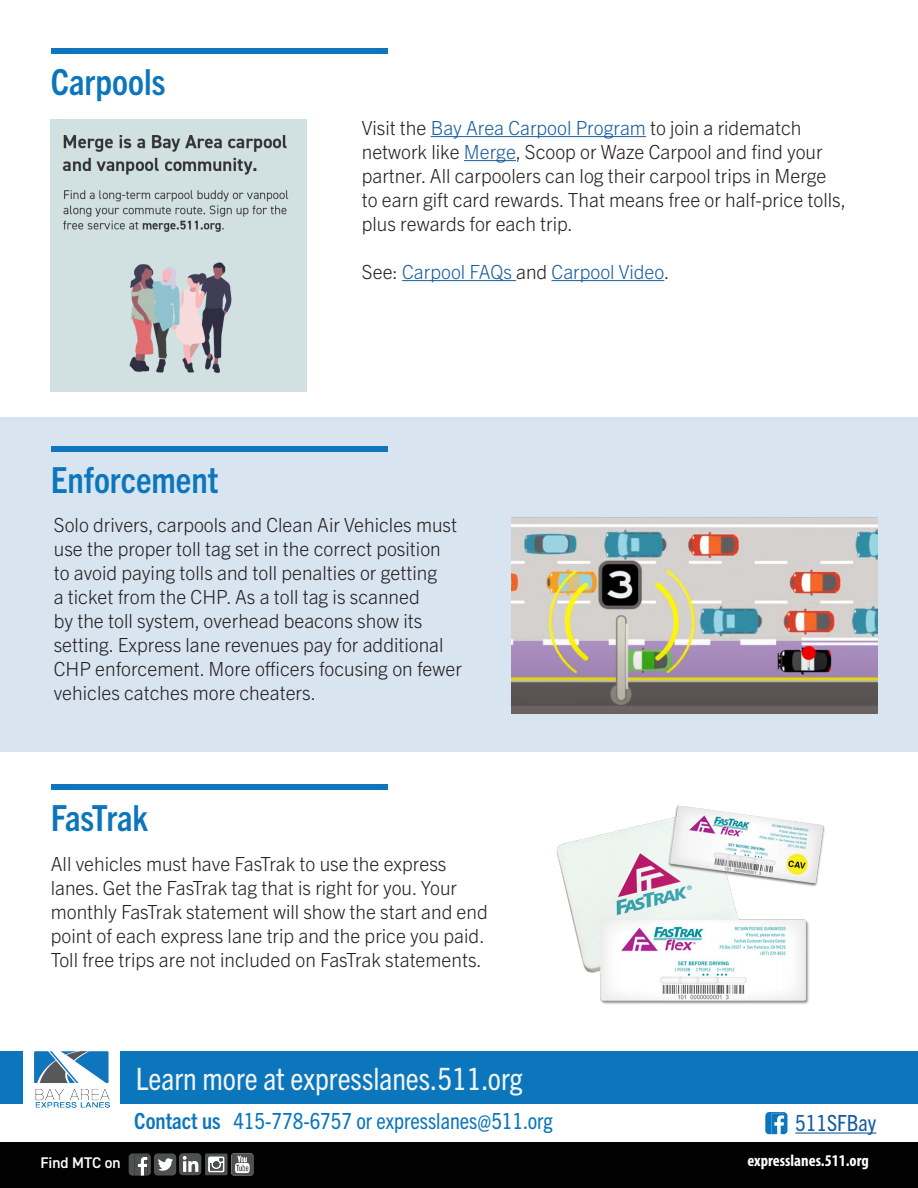
<style>
.page{position:relative;width:918px;height:1188px;background:#fff}
.page>*{position:absolute;margin:0;border:0;box-sizing:border-box;transform-origin:0 0}
.t1{font:700 condensed 36px "Trade Gothic Next LT Pro";color:#0b76bc}
.t2{font:700 condensed 36px "Trade Gothic Next LT Pro";letter-spacing:-.02em;color:#0b76bc}
.t3{font:condensed 30.9px "Trade Gothic Next LT Pro";color:#f3f4f4}
.t4{font:condensed 22.35px "Trade Gothic Next LT Pro";color:#0b76bc}
.t5{font:700 condensed 22.35px "Trade Gothic Next LT Pro";color:#0b76bc}
.t6{font:condensed 22.35px "Trade Gothic Next LT Pro";color:#175d9e}
.t7{font:300 19.5px/24px "Trade Gothic Next LT Pro";color:#231f20}
.t8{font:300 19.5px "Trade Gothic Next LT Pro";color:#175d9e}
.t9{font:700 condensed 16.5px "Myriad Pro";color:#fff}
.t10{font:600 15.45px "DIN2014";letter-spacing:-.005em;color:#fff}
.s1{color:#175d9e}
.s2{color:#231f20}
</style>
<div class="page">
<div style="left:0;top:417px;width:918px;height:335px;background:#d8e4f0"></div>
<div style="left:0;top:1142px;width:918px;height:46px;background:#020202"></div>
<div style="left:51px;top:49px;width:336px;height:5px;background:#0f75bc"></div>
<div style="left:51px;top:446px;width:336px;height:6px;background:#0f75bc"></div>
<div style="left:51px;top:785px;width:336px;height:5px;background:#0f75bc"></div>
<hr style="left:795px;top:1132px;width:81px;height:2px;background:#175d9e">
<hr style="left:431px;top:136px;width:215px;height:1px;background:#175d9e">
<hr style="left:464px;top:160px;width:52px;height:1px;background:#175d9e">
<hr style="left:402px;top:280px;width:114px;height:1px;background:#175d9e">
<hr style="left:552px;top:280px;width:112px;height:1px;background:#175d9e">
<img style="left:51px;top:120px;width:256px;height:271px">
<img style="left:511px;top:517px;width:366px;height:196px">
<img style="left:557px;top:805px;width:268px;height:199px">
<div style="left:121px;top:1052px;width:797px;height:52px;background:#0b76bc"></div>
<div style="left:0;top:1052px;width:23px;height:52px;background:#0b76bc"></div>
<img style="left:34px;top:1052px;width:75px;height:55px">
<svg style="left:129px;top:1153px;width:124px;height:23px;background:#696a6a"></svg>
<svg style="left:765px;top:1112px;width:23px;height:22px"></svg>
<p class="t1" style="left:51px;top:57px;width:116px">Carpools</p>
<p class="t1" style="left:51px;top:455px;width:169px">Enforcement</p>
<p class="t7" style="left:362px;top:114px;width:486px">Visit the <span class="s1">Bay Area Carpool Program</span> to join a ridematch network like <span class="s1">Merge</span>, Scoop or Waze Carpool and find your partner. All carpoolers can log their carpool trips in Merge to earn gift card rewards. That means free or half-price tolls, plus rewards for each trip.</p>
<p class="t8" style="left:362px;top:258px;width:309px"><span class="s2">See:</span> Carpool FAQs <span class="s2">and</span> Carpool Video<span class="s2">.</span></p>
<p class="t7" style="left:54px;top:512px;width:410px">Solo drivers, carpools and Clean Air Vehicles must use the proper toll tag set in the correct position<br>to avoid paying tolls and toll penalties or getting<br>a ticket from the CHP. As a toll tag is scanned<br>by the toll system, overhead beacons show its setting. Express lane revenues pay for additional CHP enforcement. More officers focusing on fewer vehicles catches more cheaters.</p>
<p class="t2" style="left:51px;top:793px;width:99px">FasTrak</p>
<p class="t7" style="left:51px;top:850px;width:439px">All vehicles must have FasTrak to use the express lanes. Get the FasTrak tag that is right for you. Your monthly FasTrak statement will show the start and end point of each express lane trip and the price you paid.<br>Toll free trips are not included on FasTrak statements.</p>
<p class="t3" style="left:136px;top:1057px;width:388px">Learn more at expresslanes.511.org</p>
<h2 class="t10" style="left:40px;top:1152px;width:82px">Find MTC on</h2>
<p class="t5" style="left:134px;top:1106px;width:88px">Contact us</p>
<p class="t4" style="left:233px;top:1106px;width:321px">415-778-6757 or expresslanes@511.org</p>
<p class="t6" style="left:795px;top:1107px;width:83px">511SFBay</p>
<p class="t9" style="left:748px;top:1150px;width:123px">expresslanes.511.org</p>
</div>
